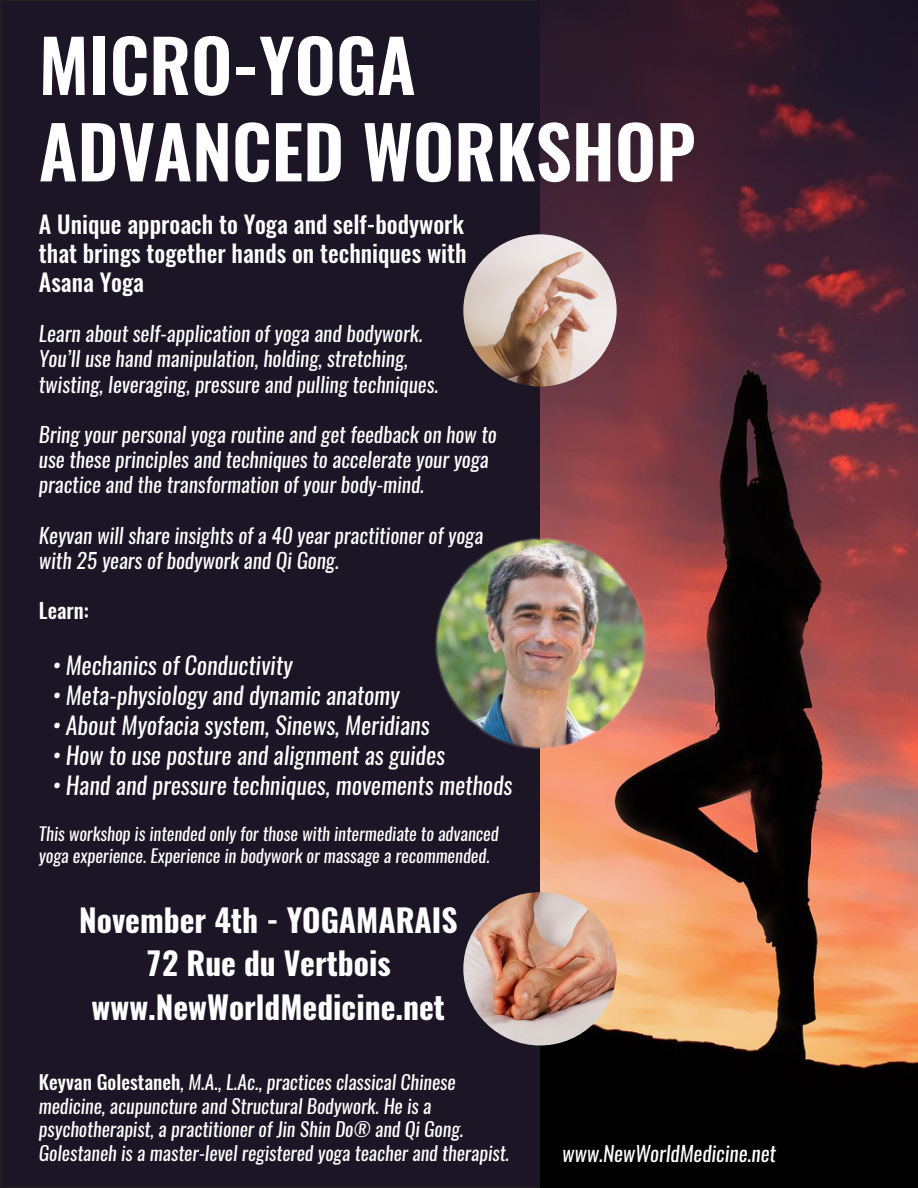
<style>
.page{position:relative;width:918px;height:1188px;background:#fff}
.page>*{position:absolute;margin:0;border:0;box-sizing:border-box;transform-origin:0 0}
.t1{font:600 72px/86.4px "Oswald";color:#fff}
.t2{font:700 31.5px/43.5px "Oswald";color:#fff;text-align:center}
.t3{font:italic 24px "Oswald";color:#fff}
.t4{font:500 24px/28.8px "Oswald";color:#fff;text-align:justify}
.t5{font:italic 21px/25.2px "Oswald";color:#fff}
.t6{font:500 21px "Oswald";color:#fff}
.t7{font:italic 19.5px/23.4px "Oswald";color:#fff}
.t8{font:italic 18px/21.6px "Oswald";color:#fff}
.s1{font-weight:500;font-style:normal}
</style>
<div class="page">
<div style="left:1px;top:1px;width:916px;height:1186px;background:#1c1525"></div>
<img style="left:540px;top:0;width:378px;height:1188px">
<img style="left:463px;top:234px;width:154px;height:153px">
<img style="left:463px;top:892px;width:154px;height:154px;border-radius:77px">
<img style="left:435px;top:500px;width:245px;height:279px">
<h1 class="t1" style="left:39px;top:24px;width:658px">MICRO-YOGA<br>ADVANCED WORKSHOP</h1>
<p class="t4" style="left:39px;top:211px;width:429px">A Unique approach to Yoga and self-bodywork that brings together hands on techniques with Asana Yoga</p>
<p class="t5" style="left:39px;top:321px;width:401px">Learn about self-application of yoga and bodywork.<br>You’ll use hand manipulation, holding, stretching, twisting, leveraging, pressure and pulling techniques.</p>
<p class="t5" style="left:39px;top:422px;width:459px">Bring your personal yoga routine and get feedback on how to use these principles and techniques to accelerate your yoga practice and the transformation of your body-mind.</p>
<p class="t5" style="left:39px;top:523px;width:446px">Keyvan will share insights of a 40 year practitioner of yoga with 25 years of bodywork and Qi Gong.</p>
<p class="t6" style="left:39px;top:596px;width:51px">Learn:</p>
<p class="t3" style="left:52px;top:648px;width:241px">• Mechanics of Conductivity</p>
<p class="t3" style="left:52px;top:678px;width:349px">• Meta-physiology and dynamic anatomy</p>
<p class="t3" style="left:52px;top:708px;width:379px">• About Myofacia system, Sinews, Meridians</p>
<p class="t3" style="left:52px;top:738px;width:394px">• How to use posture and alignment as guides</p>
<p class="t3" style="left:52px;top:768px;width:462px">• Hand and pressure techniques, movements methods</p>
<p class="t8" style="left:39px;top:823px;width:461px">This workshop is intended only for those with intermediate to advanced yoga experience. Experience in bodywork or massage a recommended.</p>
<h2 class="t2" style="left:79px;top:899px;width:380px">November 4th - YOGAMARAIS<br>72 Rue du Vertbois www.NewWorldMedicine.net</h2>
<p class="t7" style="left:39px;top:1071px;width:472px"><span class="s1">Keyvan Golestaneh</span>, M.A., L.Ac., practices classical Chinese medicine, acupuncture and Structural Bodywork. He is a psychotherapist, a practitioner of Jin Shin Do® and Qi Gong.<br>Golestaneh is a master-level registered yoga teacher and therapist.</p>
<p class="t5" style="left:562px;top:1141px;width:215px">www.NewWorldMedicine.net</p>
</div>
